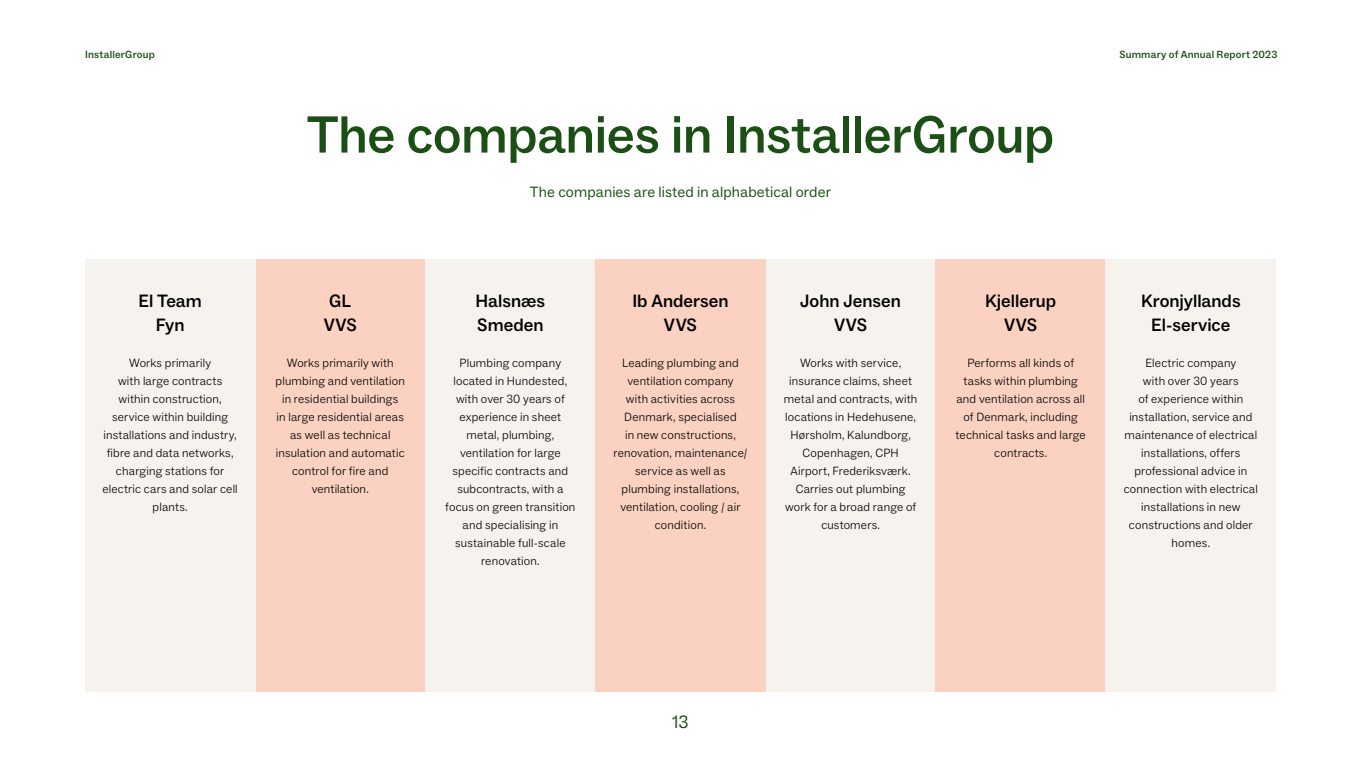
<style>
.page{position:relative;width:1361px;height:766px;background:#fff}
.page>*{position:absolute;margin:0;border:0;box-sizing:border-box;transform-origin:0 0}
.t1{font:500 52.5px "ABC Social";letter-spacing:-.005em;color:#1b4f15}
.t2{font:500 18px/24px "ABC Social";color:#000;text-align:center}
.t3{font:18px "ABC Social";color:#1b4f15}
.t4{font:15px "ABC Social";letter-spacing:.01em;color:#1b4f15}
.t5{font:300 12px/18px "ABC Social";letter-spacing:.015em;color:#000;text-align:center}
.t6{font:500 10.5px "ABC Social";letter-spacing:.02em;color:#1b4f15}
</style>
<div class="page">
<div style="left:765px;top:259px;width:170px;height:432px;background:#f6f3ee"></div>
<div style="left:935px;top:259px;width:171px;height:432px;background:#fbd1c1"></div>
<div style="left:1106px;top:259px;width:170px;height:432px;background:#f6f3ee"></div>
<div style="left:255px;top:259px;width:170px;height:432px;background:#fbd1c1"></div>
<div style="left:425px;top:259px;width:170px;height:432px;background:#f6f3ee"></div>
<div style="left:595px;top:259px;width:170px;height:432px;background:#fbd1c1"></div>
<div style="left:85px;top:259px;width:170px;height:432px;background:#f6f3ee"></div>
<p class="t6" style="left:85px;top:48px;width:71px">InstallerGroup</p>
<p class="t6" style="left:1119px;top:48px;width:159px">Summary of Annual Report 2023</p>
<h1 class="t1" style="left:307px;top:102px;width:749px">The companies in InstallerGroup</h1>
<h2 class="t2" style="left:138px;top:289px;width:65px">El Team<br>Fyn</h2>
<p class="t5" style="left:102px;top:354px;width:137px">Works primarily<br>with large contracts within construction, service within building installations and industry, fibre and data networks, charging stations for electric cars and solar cell plants.</p>
<h2 class="t2" style="left:324px;top:289px;width:34px">GL<br>VVS</h2>
<p class="t5" style="left:276px;top:354px;width:131px">Works primarily with plumbing and ventilation in residential buildings<br>in large residential areas as well as technical insulation and automatic control for fire and ventilation.</p>
<p class="t4" style="left:530px;top:183px;width:302px">The companies are listed in alphabetical order</p>
<h2 class="t2" style="left:475px;top:289px;width:71px;text-align:left">Halsnæs<br>Smeden</h2>
<p class="t5" style="left:445px;top:354px;width:132px">Plumbing company located in Hundested, with over 30 years of experience in sheet metal, plumbing, ventilation for large specific contracts and subcontracts, with a focus on green transition and specialising in sustainable full-scale renovation.</p>
<h2 class="t2" style="left:632px;top:289px;width:98px">Ib Andersen<br>VVS</h2>
<p class="t5" style="left:613px;top:354px;width:135px">Leading plumbing and ventilation company<br>with activities across<br>Denmark, specialised<br>in new constructions, renovation, maintenance/ service as well as plumbing installations, ventilation, cooling / air condition.</p>
<h2 class="t2" style="left:800px;top:289px;width:102px">John Jensen<br>VVS</h2>
<p class="t5" style="left:784px;top:354px;width:135px">Works with service, insurance claims, sheet metal and contracts, with locations in Hedehusene,<br>Hørsholm, Kalundborg,<br>Copenhagen, CPH<br>Airport, Frederiksværk.<br>Carries out plumbing work for a broad range of customers.</p>
<h2 class="t2" style="left:985px;top:289px;width:73px">Kjellerup<br>VVS</h2>
<p class="t5" style="left:955px;top:354px;width:132px">Performs all kinds of tasks within plumbing and ventilation across all of Denmark, including technical tasks and large contracts.</p>
<h2 class="t2" style="left:1141px;top:289px;width:101px">Kronjyllands<br>El-service</h2>
<p class="t5" style="left:1123px;top:354px;width:136px">Electric company<br>with over 30 years<br>of experience within installation, service and maintenance of electrical installations, offers professional advice in connection with electrical installations in new constructions and older homes.</p>
<h2 class="t3" style="left:672px;top:710px;width:18px">13</h2>
</div>
